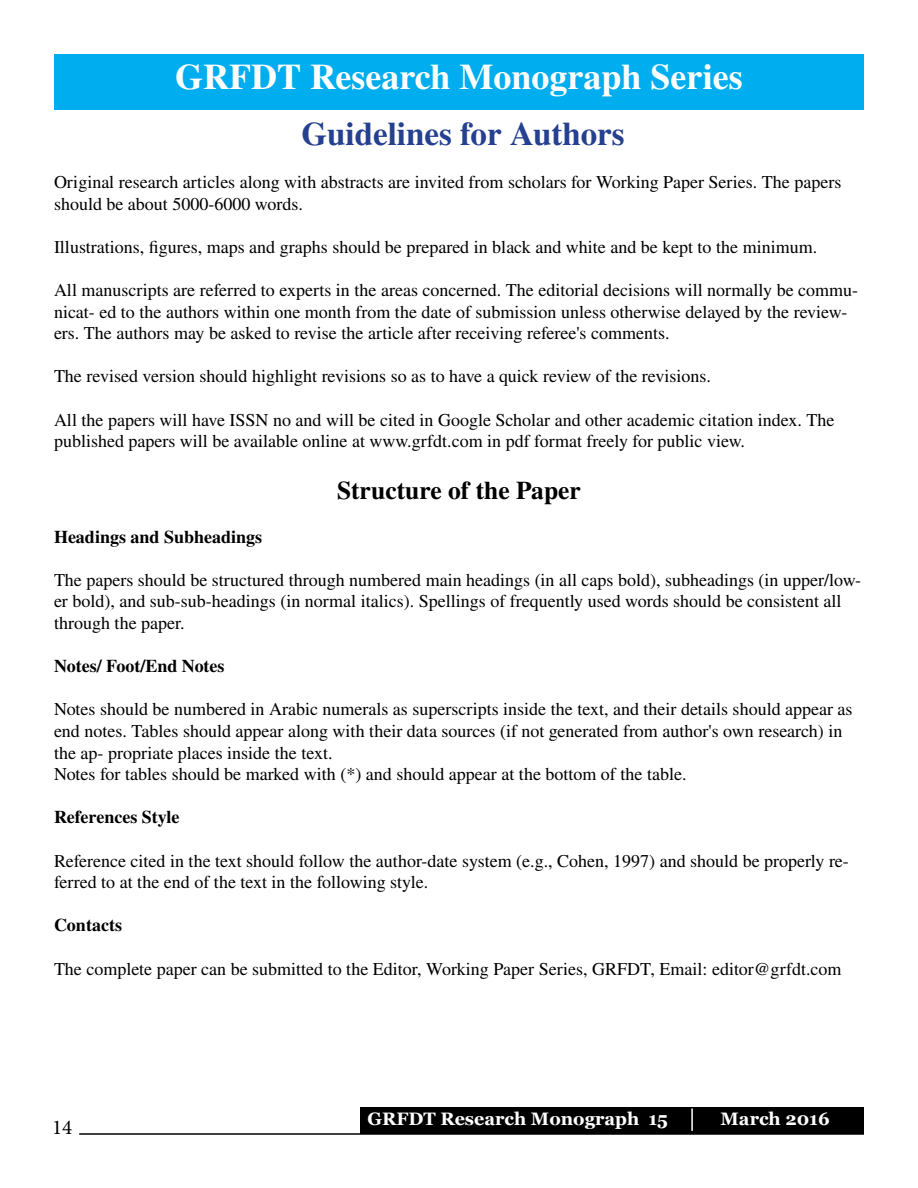
<style>
.page{position:relative;width:918px;height:1188px;background:#fff}
.page>*{position:absolute;margin:0;border:0;box-sizing:border-box;transform-origin:0 0}
.t1{font:700 36px "STIX General";color:#fff}
.t2{font:700 33px "STIX General";color:#25408f}
.t3{font:700 25.5px "STIX General";color:#000}
.t4{font:21px "Minion Pro";color:#000}
.t5{font:18px/21.6px "STIX General";color:#000}
.t6{font:700 18px "STIX General";color:#000}
.t7{font:700 18px "Georgia";color:#fff}
</style>
<div class="page">
<hr style="left:79px;top:1133px;width:785px;height:2px;background:#000">
<div style="left:360px;top:1107px;width:504px;height:27px;background:#000"></div>
<hr style="left:691px;top:1108px;width:2px;height:23px;background:#fff">
<div style="left:54px;top:54px;width:810px;height:56px;background:#00aeef"></div>
<h1 class="t1" style="left:175px;top:51px;width:569px">GRFDT Research Monograph Series</h1>
<h2 class="t2" style="left:302px;top:110px;width:325px">Guidelines for Authors</h2>
<p class="t5" style="left:54px;top:172px;width:789px">Original research articles along with abstracts are invited from scholars for Working Paper Series. The papers should be about 5000-6000 words.</p>
<p class="t5" style="left:54px;top:237px;width:765px">Illustrations, figures, maps and graphs should be prepared in black and white and be kept to the minimum.</p>
<p class="t5" style="left:54px;top:280px;width:806px">All manuscripts are referred to experts in the areas concerned. The editorial decisions will normally be commu&shy;nicat- ed to the authors within one month from the date of submission unless otherwise delayed by the review&shy;ers. The authors may be asked to revise the article after receiving referee's comments.</p>
<p class="t5" style="left:54px;top:366px;width:659px">The revised version should highlight revisions so as to have a quick review of the revisions.</p>
<p class="t5" style="left:54px;top:410px;width:782px">All the papers will have ISSN no and will be cited in Google Scholar and other academic citation index. The published papers will be available online at www.grfdt.com in pdf format freely for public view.</p>
<h3 class="t3" style="left:337px;top:472px;width:245px">Structure of the Paper</h3>
<p class="t6" style="left:54px;top:524px;width:210px">Headings and Subheadings</p>
<p class="t5" style="left:54px;top:570px;width:809px">The papers should be structured through numbered main headings (in all caps bold), subheadings (in upper/low&shy;er bold), and sub-sub-headings (in normal italics). Spellings of frequently used words should be consistent all through the paper.</p>
<p class="t6" style="left:54px;top:653px;width:172px">Notes/ Foot/End Notes</p>
<p class="t5" style="left:54px;top:699px;width:800px">Notes should be numbered in Arabic numerals as superscripts inside the text, and their details should appear as end notes. Tables should appear along with their data sources (if not generated from author's own research) in the ap- propriate places inside the text.<br>Notes for tables should be marked with (*) and should appear at the bottom of the table.</p>
<p class="t6" style="left:54px;top:804px;width:127px">References Style</p>
<p class="t5" style="left:54px;top:851px;width:796px">Reference cited in the text should follow the author-date system (e.g., Cohen, 1997) and should be properly re&shy;ferred to at the end of the text in the following style.</p>
<p class="t6" style="left:54px;top:912px;width:70px">Contacts</p>
<p class="t5" style="left:54px;top:959px;width:789px">The complete paper can be submitted to the Editor, Working Paper Series, GRFDT, Email: editor@grfdt.com</p>
<p class="t4" style="left:52px;top:1113px;width:22px">14</p>
<p class="t7" style="left:368px;top:1105px;width:302px">GRFDT Research Monograph 15</p>
<p class="t7" style="left:721px;top:1105px;width:111px">March 2016</p>
</div>
